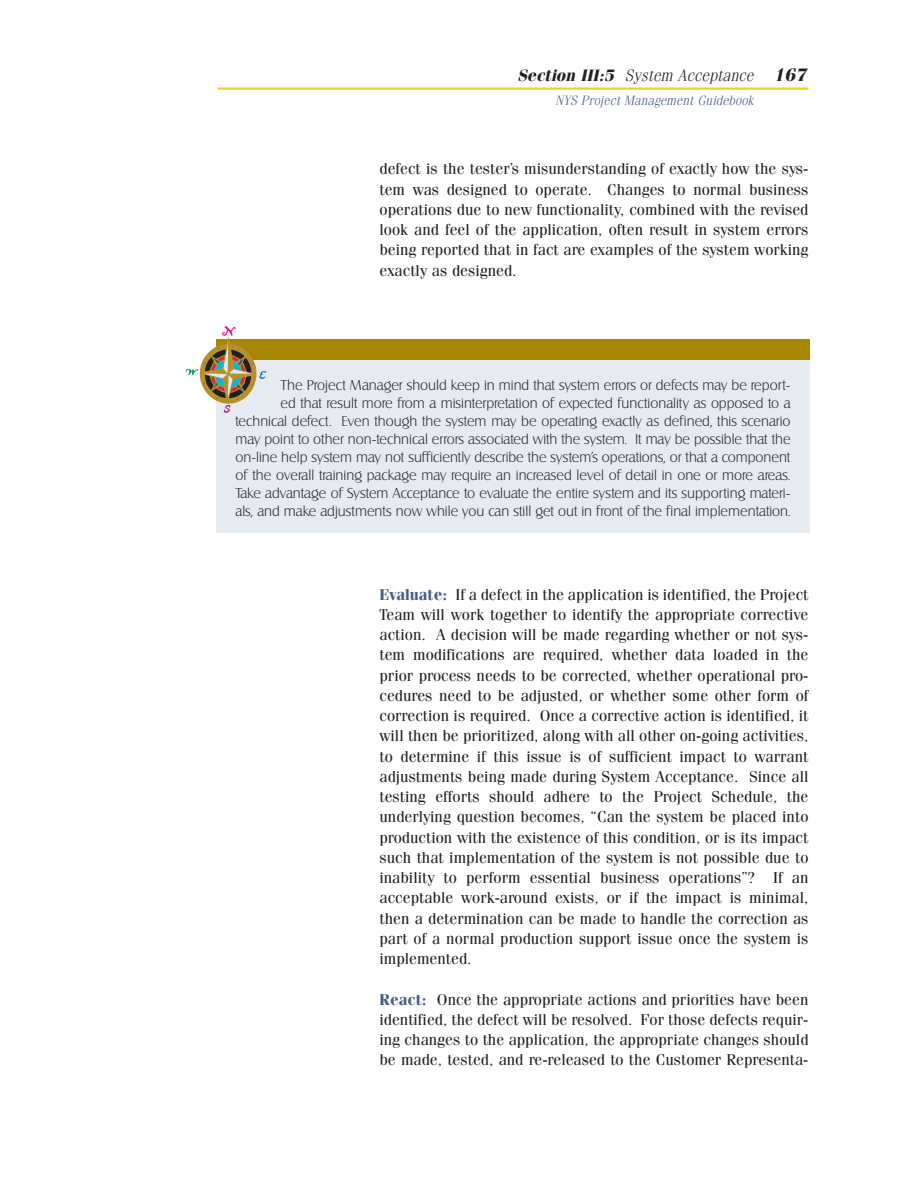
<style>
.page{position:relative;width:918px;height:1188px;background:#fff}
.page>*{position:absolute;margin:0;border:0;box-sizing:border-box;transform-origin:0 0}
.t1{font:italic 300 16.5px "Fenice";color:#231f20}
.t2{font:15.75px/20.2px "Fenice";color:#231f20;text-align:justify}
.t3{font:300 15px/18px "Salzburg";color:#231f20;text-align:right}
.t4{font:italic 300 13.5px "Fenice";color:#485e88}
.s1{font-weight:700}
.s2{font-weight:700;font-size:18px}
.s3{font-weight:700;color:#485e88}
</style>
<div class="page">
<hr style="left:218px;top:87px;width:590px;height:3px;background:#ecd713">
<div style="left:216px;top:355px;width:594px;height:177px;background:#e5ebf1"></div>
<div style="left:216px;top:340px;width:594px;height:20px;background:#a78602"></div>
<svg style="left:185px;top:326px;width:81px;height:87px"></svg>
<p class="t1" style="left:517px;top:70px;width:290px"><span class="s1">Section III:5</span> System Acceptance <span class="s2">167</span></p>
<p class="t4" style="left:555px;top:96px;width:200px">NYS Project Management Guidebook</p>
<p class="t2" style="left:380px;top:160px;width:431px">defect is the tester’s misunderstanding of exactly how the sys&shy;tem was designed to operate. Changes to normal business operations due to new functionality, combined with the revised look and feel of the application, often result in system errors being reported that in fact are examples of the system working exactly as designed.</p>
<p class="t3" style="left:236px;top:377px;width:557px">The Project Manager should keep in mind that system errors or defects may be report-<br>ed that result more from a misinterpretation of expected functionality as opposed to a technical defect. Even though the system may be operating exactly as defined, this scenario may point to other non-technical errors associated with the system. It may be possible that the on-line help system may not sufficiently describe the system’s operations, or that a component of the overall training package may require an increased level of detail in one or more areas.<br>Take advantage of System Acceptance to evaluate the entire system and its supporting materi&shy;als, and make adjustments now while you can still get out in front of the final implementation.</p>
<p class="t2" style="left:380px;top:585px;width:431px"><span class="s3">Evaluate:</span> If a defect in the application is identified, the Project Team will work together to identify the appropriate corrective action. A decision will be made regarding whether or not sys&shy;tem modifications are required, whether data loaded in the prior process needs to be corrected, whether operational pro&shy;cedures need to be adjusted, or whether some other form of correction is required. Once a corrective action is identified, it will then be prioritized, along with all other on-going activities, to determine if this issue is of sufficient impact to warrant adjustments being made during System Acceptance. Since all testing efforts should adhere to the Project Schedule, the underlying question becomes, “Can the system be placed into production with the existence of this condition, or is its impact such that implementation of the system is not possible due to inability to perform essential business operations”? If an acceptable work-around exists, or if the impact is minimal, then a determination can be made to handle the correction as part of a normal production support issue once the system is implemented.</p>
<p class="t2" style="left:380px;top:990px;width:431px"><span class="s3">React:</span> Once the appropriate actions and priorities have been identified, the defect will be resolved. For those defects requir&shy;ing changes to the application, the appropriate changes should be made, tested, and re-released to the Customer Representa-</p>
</div>
